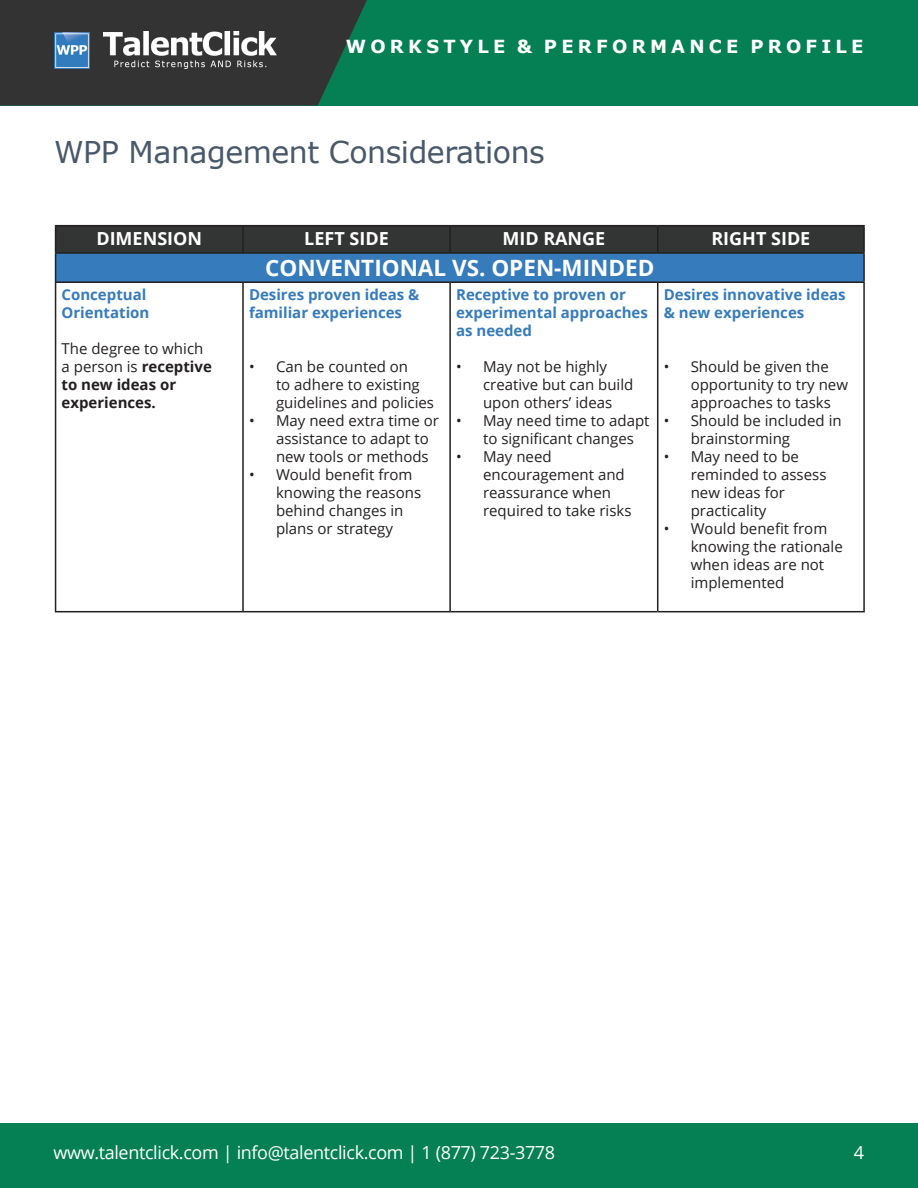
<style>
.page{position:relative;width:918px;height:1188px;background:#fff}
.page>*{position:absolute;margin:0;border:0;box-sizing:border-box;transform-origin:0 0}
.t1{font:30px "Verdana";letter-spacing:-.015em;color:#49586a}
.t2{font:700 22.5px "Open Sans";color:#fff}
.t3{font:18px "Open Sans";letter-spacing:-.02em;color:#fff}
.t4{font:700 18px "Open Sans";color:#fff}
.t5{font:700 18px "Verdana";letter-spacing:.235em;color:#fff}
.t6{font:15px/18px "Open Sans";color:#231f20}
.t7{font:700 15px/18px "Open Sans";color:#367bbc}
.t8{font:700 15px/18px "Open Sans";color:#231f20}
.s1{font-weight:400}
</style>
<div class="page">
<div style="left:0;top:1123px;width:918px;height:65px;background:#058055"></div>
<div style="left:0;top:0;width:918px;height:106px;background:#058055"></div>
<svg style="left:0;top:0;width:367px;height:106px;background:#2e3935"></svg>
<img style="left:103px;top:32px;width:173px;height:36px">
<img style="left:54px;top:32px;width:36px;height:36px">
<hr style="left:55px;top:225px;width:188px;height:1px;background:#231f20">
<hr style="left:243px;top:225px;width:207px;height:1px;background:#231f20">
<hr style="left:450px;top:225px;width:208px;height:1px;background:#231f20">
<hr style="left:658px;top:225px;width:207px;height:1px;background:#231f20">
<hr style="left:863px;top:226px;width:2px;height:26px;background:#231f20">
<svg style="left:55px;top:226px;width:808px;height:55px;background:#345778"></svg>
<hr style="left:243px;top:252px;width:207px;height:2px;background:#231f20">
<hr style="left:450px;top:252px;width:208px;height:2px;background:#231f20">
<hr style="left:658px;top:252px;width:207px;height:2px;background:#231f20">
<hr style="left:863px;top:254px;width:2px;height:27px;background:#231f20">
<hr style="left:55px;top:281px;width:188px;height:2px;background:#231f20">
<hr style="left:55px;top:283px;width:1px;height:328px;background:#231f20">
<hr style="left:243px;top:281px;width:207px;height:2px;background:#231f20">
<hr style="left:242px;top:283px;width:2px;height:328px;background:#231f20">
<hr style="left:450px;top:281px;width:208px;height:2px;background:#231f20">
<hr style="left:449px;top:283px;width:2px;height:328px;background:#231f20">
<hr style="left:658px;top:281px;width:207px;height:2px;background:#231f20">
<hr style="left:657px;top:283px;width:1px;height:328px;background:#231f20">
<hr style="left:863px;top:283px;width:2px;height:328px;background:#231f20">
<hr style="left:55px;top:611px;width:188px;height:1px;background:#231f20">
<hr style="left:243px;top:611px;width:207px;height:1px;background:#231f20">
<hr style="left:450px;top:611px;width:208px;height:1px;background:#231f20">
<hr style="left:658px;top:611px;width:207px;height:1px;background:#231f20">
<p class="t5" style="left:346px;top:34px;width:519px">WORKSTYLE &amp; PERFORMANCE PROFILE</p>
<p class="t1" style="left:54px;top:132px;width:492px">WPP Management Considerations</p>
<p class="t4" style="left:96px;top:226px;width:107px">DIMENSION</p>
<p class="t4" style="left:304px;top:226px;width:86px">LEFT SIDE</p>
<p class="t4" style="left:502px;top:226px;width:104px">MID RANGE</p>
<p class="t4" style="left:711px;top:226px;width:101px">RIGHT SIDE</p>
<p class="t2" style="left:265px;top:252px;width:391px">CONVENTIONAL VS. OPEN-MINDED</p>
<p class="t7" style="left:62px;top:285px;width:86px">Conceptual</p>
<p class="t7" style="left:62px;top:303px;width:89px">Orientation</p>
<p class="t8" style="left:62px;top:339px;width:152px"><span class="s1">The degree to which a person is</span> receptive to new ideas or experiences.</p>
<p class="t7" style="left:249px;top:285px;width:172px">Desires proven ideas &amp; familiar experiences</p>
<p class="t6" style="left:276px;top:357px;width:160px;text-indent:-27px">• Can be counted on<br>to adhere to existing guidelines and policies</p>
<p class="t6" style="left:276px;top:411px;width:164px;text-indent:-27px">• May need extra time or assistance to adapt to new tools or methods</p>
<p class="t6" style="left:276px;top:465px;width:147px;text-indent:-27px">• Would benefit from knowing the reasons behind changes in plans or strategy</p>
<p class="t7" style="left:456px;top:285px;width:193px">Receptive to proven or experimental approaches as needed</p>
<p class="t6" style="left:483px;top:357px;width:152px;text-indent:-27px">• May not be highly creative but can build upon others’ ideas</p>
<p class="t6" style="left:483px;top:411px;width:168px;text-indent:-27px">• May need time to adapt to significant changes</p>
<p class="t6" style="left:483px;top:447px;width:150px;text-indent:-27px">• May need encouragement and reassurance when required to take risks</p>
<p class="t7" style="left:664px;top:285px;width:184px">Desires innovative ideas &amp; new experiences</p>
<p class="t6" style="left:691px;top:357px;width:159px;text-indent:-27px">• Should be given the opportunity to try new approaches to tasks</p>
<p class="t6" style="left:691px;top:411px;width:152px;text-indent:-27px">• Should be included in brainstorming</p>
<p class="t6" style="left:691px;top:447px;width:137px;text-indent:-27px">• May need to be reminded to assess new ideas for practicality</p>
<p class="t6" style="left:691px;top:519px;width:154px;text-indent:-27px">• Would benefit from knowing the rationale when ideas are not implemented</p>
<p class="t3" style="left:53px;top:1140px;width:503px">www.talentclick.com | info@talentclick.com | 1 (877) 723-3778</p>
<p class="t3" style="left:854px;top:1140px;width:12px">4</p>
</div>
